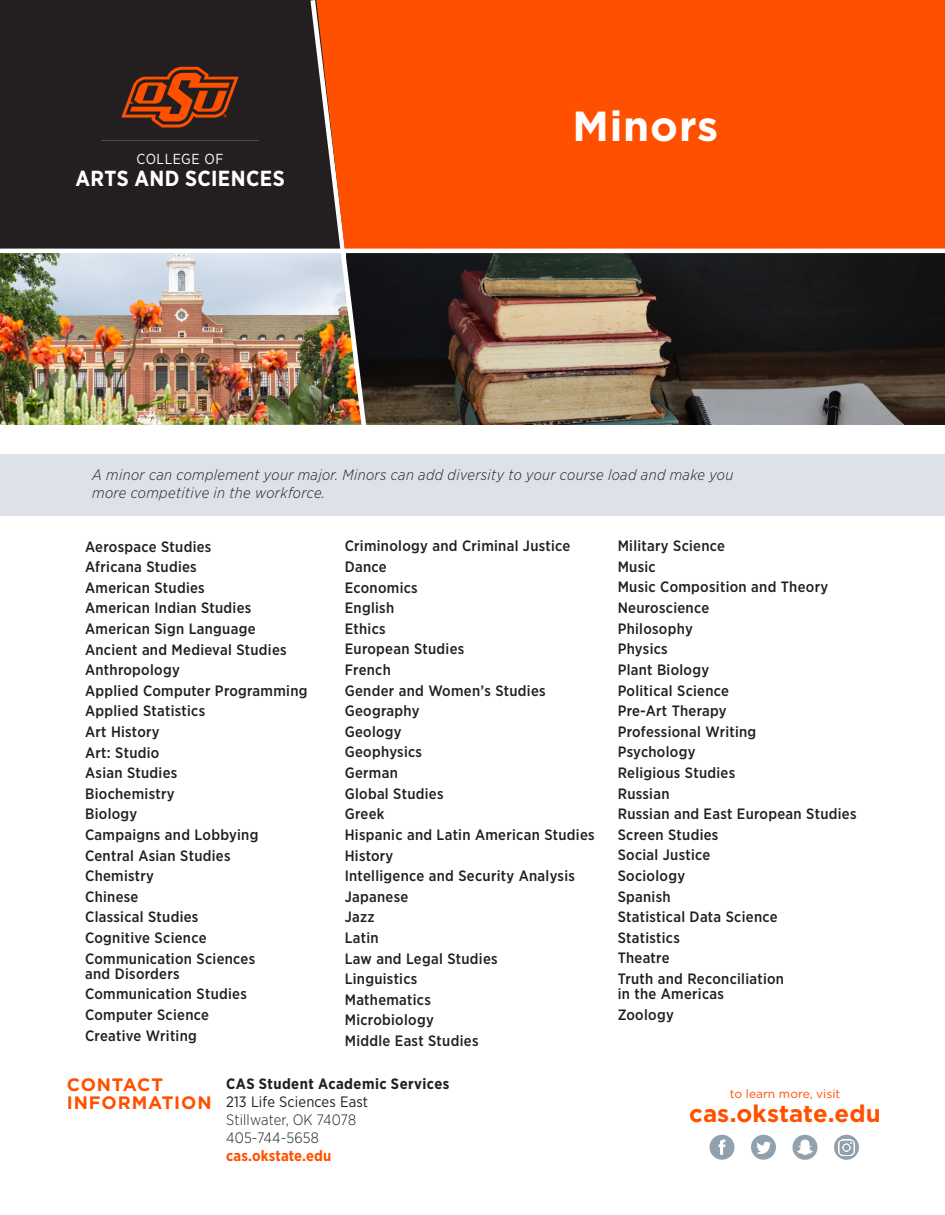
<style>
.page{position:relative;width:945px;height:1215px;background:#fff}
.page>*{position:absolute;margin:0;border:0;box-sizing:border-box;transform-origin:0 0}
.t1{font:700 42px "Gotham";letter-spacing:.02em;color:#fff}
.t2{font:700 24px "Gotham";letter-spacing:.005em;color:#ff5000}
.t3{font:700 21.75px "Gotham Narrow";letter-spacing:.015em;color:#fff}
.t4{font:700 18px/18px "Gotham";letter-spacing:.05em;color:#ff5000}
.t5{font:500 15px/20.5px "Gotham Narrow";letter-spacing:.02em;color:#231f20}
.t6{font:italic 300 15px/18px "Gotham Narrow";letter-spacing:.025em;color:#231f20}
.t7{font:300 15px/18px "Gotham Narrow";letter-spacing:.01em;color:#231f20}
.t8{font:700 15px "Gotham Narrow";letter-spacing:.03em;color:#231f20}
.t9{font:15px "Gotham Narrow";letter-spacing:.01em;color:#231f20}
.t10{font:700 15px "Gotham Narrow";letter-spacing:.01em;color:#ff5000}
.t11{font:14.55px "Gotham Narrow";letter-spacing:.035em;color:#fff}
.t12{font:12px "Gotham";color:#ff5000}
</style>
<div class="page">
<div style="left:0;top:0;width:945px;height:250px;background:#231f20"></div>
<hr style="left:101px;top:140px;width:158px;height:1px;background:#fff">
<svg style="left:709px;top:1135px;width:26px;height:25px"></svg>
<svg style="left:751px;top:1135px;width:25px;height:25px"></svg>
<svg style="left:834px;top:1135px;width:25px;height:25px"></svg>
<img style="left:839px;top:1140px;width:15px;height:15px">
<svg style="left:792px;top:1135px;width:26px;height:25px"></svg>
<svg style="left:121px;top:67px;width:118px;height:61px"></svg>
<img style="left:377px;top:253px;width:568px;height:172px">
<img style="left:0;top:253px;width:308px;height:172px">
<img style="left:308px;top:0;width:69px;height:425px">
<div style="left:316px;top:0;width:629px;height:249px;background:#ff5000"></div>
<hr style="left:0;top:249px;width:945px;height:4px;background:#fff">
<div style="left:0;top:454px;width:945px;height:62px;background:#dce2e8"></div>
<p class="t11" style="left:137px;top:150px;width:89px">COLLEGE OF</p>
<h3 class="t3" style="left:75px;top:165px;width:211px">ARTS AND SCIENCES</h3>
<h1 class="t1" style="left:573px;top:99px;width:147px">Minors</h1>
<p class="t6" style="left:92px;top:466px;width:643px">A minor can complement your major. Minors can add diversity to your course load and make you more competitive in the workforce.</p>
<p class="t5" style="left:618px;top:535px;width:240px">Military Science<br>Music<br>Music Composition and Theory<br>Neuroscience<br>Philosophy<br>Physics<br>Plant Biology<br>Political Science<br>Pre-Art Therapy<br>Professional Writing<br>Psychology<br>Religious Studies<br>Russian<br>Russian and East European Studies<br>Screen Studies<br>Social Justice<br>Sociology<br>Spanish<br>Statistical Data Science<br>Statistics<br>Theatre<br>Truth and Reconciliation</p>
<p class="t5" style="left:618px;top:983px;width:108px">in the Americas<br>Zoology</p>
<p class="t5" style="left:345px;top:536px;width:251px">Criminology and Criminal Justice<br>Dance<br>Economics<br>English<br>Ethics<br>European Studies<br>French<br>Gender and Women’s Studies<br>Geography<br>Geology<br>Geophysics<br>German<br>Global Studies<br>Greek<br>Hispanic and Latin American Studies<br>History<br>Intelligence and Security Analysis<br>Japanese<br>Jazz<br>Latin<br>Law and Legal Studies<br>Linguistics<br>Mathematics<br>Microbiology<br>Middle East Studies</p>
<p class="t5" style="left:85px;top:536px;width:224px">Aerospace Studies<br>Africana Studies<br>American Studies<br>American Indian Studies<br>American Sign Language<br>Ancient and Medieval Studies<br>Anthropology<br>Applied Computer Programming<br>Applied Statistics<br>Art History<br>Art: Studio<br>Asian Studies<br>Biochemistry<br>Biology<br>Campaigns and Lobbying<br>Central Asian Studies<br>Chemistry<br>Chinese<br>Classical Studies<br>Cognitive Science<br>Communication Sciences</p>
<p class="t5" style="left:85px;top:963px;width:163px">and Disorders<br>Communication Studies<br>Computer Science<br>Creative Writing</p>
<p class="t4" style="left:67px;top:1076px;width:146px">CONTACT<br>INFORMATION</p>
<p class="t8" style="left:226px;top:1074px;width:225px">CAS Student Academic Services</p>
<p class="t9" style="left:226px;top:1092px;width:143px">213 Life Sciences East</p>
<p class="t7" style="left:226px;top:1110px;width:132px">Stillwater, OK 74078<br>405-744-5658</p>
<p class="t10" style="left:226px;top:1146px;width:107px">cas.okstate.edu</p>
<p class="t12" style="left:730px;top:1086px;width:112px">to learn more, visit</p>
<h2 class="t2" style="left:689px;top:1098px;width:193px">cas.okstate.edu</h2>
</div>
